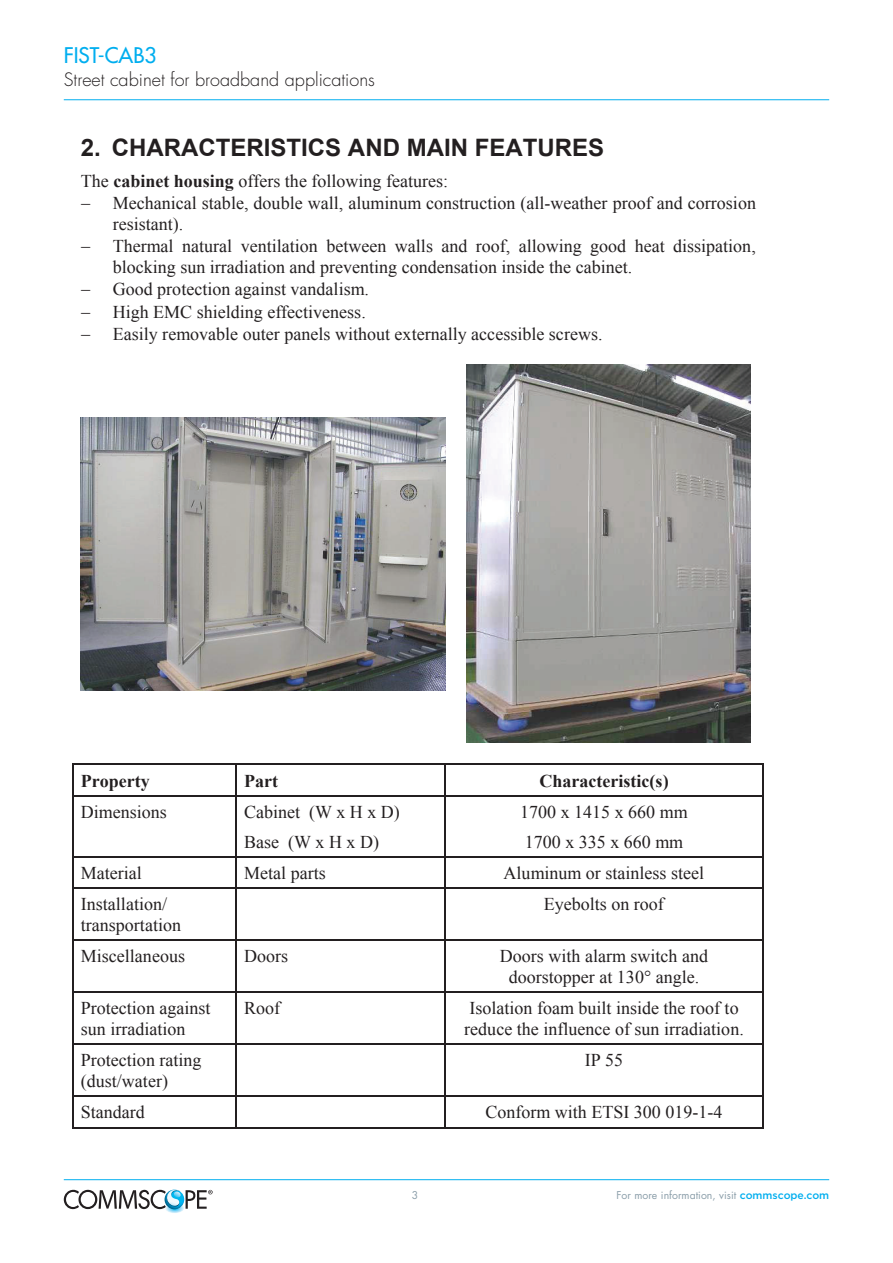
<style>
.page{position:relative;width:893px;height:1263px;background:#fff}
.page>*{position:absolute;margin:0;border:0;box-sizing:border-box;transform-origin:0 0}
.t1{font:700 24px "Arial";color:#231f20}
.t2{font:500 21px "Futura Std";color:#00aeef}
.t3{font:18px/21px "Times New Roman";color:#231f20}
.t4{font:300 18px "Futura Std";color:#231f20}
.t5{font:700 18px "Times New Roman";color:#231f20}
.t6{font:10.5px "Futura Std";color:#8c9faa}
.s1{font-weight:700}
.s2{font-family:"Gotham";font-weight:500;color:#00aeef}
</style>
<div class="page">
<hr style="left:64px;top:1179px;width:765px;height:1px;background:#00aeef">
<hr style="left:64px;top:99px;width:765px;height:1px;background:#00aeef">
<svg style="left:64px;top:1189px;width:149px;height:24px"></svg>
<img style="left:81px;top:417px;width:364px;height:273px">
<img style="left:467px;top:365px;width:283px;height:378px">
<hr style="left:72px;top:764px;width:164px;height:1px;background:#231f20">
<hr style="left:237px;top:764px;width:208px;height:1px;background:#231f20">
<hr style="left:446px;top:764px;width:316px;height:1px;background:#231f20">
<hr style="left:72px;top:765px;width:1px;height:30px;background:#231f20">
<hr style="left:236px;top:765px;width:1px;height:30px;background:#231f20">
<hr style="left:445px;top:765px;width:1px;height:30px;background:#231f20">
<hr style="left:762px;top:765px;width:1px;height:30px;background:#231f20">
<hr style="left:73px;top:795px;width:163px;height:1px;background:#231f20">
<hr style="left:237px;top:795px;width:208px;height:1px;background:#231f20">
<hr style="left:446px;top:795px;width:316px;height:1px;background:#231f20">
<hr style="left:72px;top:796px;width:1px;height:30px;background:#231f20">
<hr style="left:236px;top:796px;width:1px;height:30px;background:#231f20">
<hr style="left:445px;top:796px;width:1px;height:30px;background:#231f20">
<hr style="left:762px;top:796px;width:1px;height:30px;background:#231f20">
<hr style="left:72px;top:826px;width:1px;height:30px;background:#231f20">
<hr style="left:236px;top:826px;width:1px;height:30px;background:#231f20">
<hr style="left:445px;top:826px;width:1px;height:30px;background:#231f20">
<hr style="left:762px;top:826px;width:1px;height:30px;background:#231f20">
<hr style="left:73px;top:856px;width:163px;height:1px;background:#231f20">
<hr style="left:237px;top:856px;width:208px;height:1px;background:#231f20">
<hr style="left:446px;top:856px;width:316px;height:1px;background:#231f20">
<hr style="left:72px;top:857px;width:1px;height:30px;background:#231f20">
<hr style="left:236px;top:857px;width:1px;height:30px;background:#231f20">
<hr style="left:445px;top:857px;width:1px;height:30px;background:#231f20">
<hr style="left:762px;top:857px;width:1px;height:30px;background:#231f20">
<hr style="left:73px;top:887px;width:163px;height:1px;background:#231f20">
<hr style="left:237px;top:887px;width:208px;height:1px;background:#231f20">
<hr style="left:446px;top:887px;width:316px;height:1px;background:#231f20">
<hr style="left:72px;top:888px;width:1px;height:51px;background:#231f20">
<hr style="left:236px;top:888px;width:1px;height:51px;background:#231f20">
<hr style="left:445px;top:888px;width:1px;height:51px;background:#231f20">
<hr style="left:762px;top:888px;width:1px;height:51px;background:#231f20">
<hr style="left:73px;top:939px;width:163px;height:1px;background:#231f20">
<hr style="left:237px;top:939px;width:208px;height:1px;background:#231f20">
<hr style="left:446px;top:939px;width:316px;height:1px;background:#231f20">
<hr style="left:72px;top:941px;width:1px;height:51px;background:#231f20">
<hr style="left:236px;top:941px;width:1px;height:51px;background:#231f20">
<hr style="left:445px;top:941px;width:1px;height:51px;background:#231f20">
<hr style="left:762px;top:941px;width:1px;height:51px;background:#231f20">
<hr style="left:73px;top:992px;width:163px;height:1px;background:#231f20">
<hr style="left:237px;top:992px;width:208px;height:1px;background:#231f20">
<hr style="left:446px;top:992px;width:316px;height:1px;background:#231f20">
<hr style="left:72px;top:993px;width:1px;height:51px;background:#231f20">
<hr style="left:236px;top:993px;width:1px;height:51px;background:#231f20">
<hr style="left:445px;top:993px;width:1px;height:51px;background:#231f20">
<hr style="left:762px;top:993px;width:1px;height:51px;background:#231f20">
<hr style="left:73px;top:1044px;width:163px;height:1px;background:#231f20">
<hr style="left:237px;top:1044px;width:208px;height:1px;background:#231f20">
<hr style="left:446px;top:1044px;width:316px;height:1px;background:#231f20">
<hr style="left:72px;top:1045px;width:1px;height:51px;background:#231f20">
<hr style="left:236px;top:1045px;width:1px;height:51px;background:#231f20">
<hr style="left:445px;top:1045px;width:1px;height:51px;background:#231f20">
<hr style="left:762px;top:1045px;width:1px;height:51px;background:#231f20">
<hr style="left:73px;top:1096px;width:163px;height:1px;background:#231f20">
<hr style="left:237px;top:1096px;width:208px;height:1px;background:#231f20">
<hr style="left:446px;top:1096px;width:316px;height:1px;background:#231f20">
<hr style="left:72px;top:1097px;width:1px;height:31px;background:#231f20">
<hr style="left:72px;top:1127px;width:164px;height:1px;background:#231f20">
<hr style="left:236px;top:1097px;width:1px;height:31px;background:#231f20">
<hr style="left:237px;top:1127px;width:208px;height:1px;background:#231f20">
<hr style="left:445px;top:1097px;width:1px;height:31px;background:#231f20">
<hr style="left:446px;top:1127px;width:316px;height:1px;background:#231f20">
<hr style="left:762px;top:1097px;width:1px;height:31px;background:#231f20">
<p class="t2" style="left:64px;top:42px;width:94px">FIST-CAB3</p>
<p class="t4" style="left:64px;top:68px;width:313px">Street cabinet for broadband applications</p>
<h1 class="t1" style="left:81px;top:131px;width:525px">2. CHARACTERISTICS AND MAIN FEATURES</h1>
<p class="t3" style="left:81px;top:170px;width:369px">The <span class="s1">cabinet housing</span> offers the following features:</p>
<p class="t3" style="left:81px;top:192px;width:677px">− Mechanical stable, double wall, aluminum construction (all-weather proof and corrosion</p>
<p class="t3" style="left:113px;top:213px;width:72px">resistant).</p>
<p class="t3" style="left:81px;top:236px;width:676px">− Thermal natural ventilation between walls and roof, allowing good heat dissipation,</p>
<p class="t3" style="left:113px;top:257px;width:521px">blocking sun irradiation and preventing condensation inside the cabinet.</p>
<p class="t3" style="left:81px;top:279px;width:290px">− Good protection against vandalism.</p>
<p class="t3" style="left:81px;top:301px;width:286px">− High EMC shielding effectiveness.</p>
<p class="t3" style="left:81px;top:323px;width:523px">− Easily removable outer panels without externally accessible screws.</p>
<p class="t5" style="left:81px;top:768px;width:71px">Property</p>
<p class="t5" style="left:244px;top:768px;width:36px">Part</p>
<p class="t5" style="left:539px;top:768px;width:131px">Characteristic(s)</p>
<p class="t3" style="left:81px;top:801px;width:87px">Dimensions</p>
<p class="t3" style="left:244px;top:801px;width:157px">Cabinet (W x H x D)</p>
<p class="t3" style="left:520px;top:801px;width:169px">1700 x 1415 x 660 mm</p>
<p class="t3" style="left:244px;top:831px;width:136px">Base (W x H x D)</p>
<p class="t3" style="left:525px;top:831px;width:160px">1700 x 335 x 660 mm</p>
<p class="t3" style="left:81px;top:862px;width:63px">Material</p>
<p class="t3" style="left:244px;top:862px;width:83px">Metal parts</p>
<p class="t3" style="left:504px;top:862px;width:202px">Aluminum or stainless steel</p>
<p class="t3" style="left:81px;top:893px;width:102px">Installation/ transportation</p>
<p class="t3" style="left:544px;top:893px;width:121px">Eyebolts on roof</p>
<p class="t3" style="left:81px;top:945px;width:106px">Miscellaneous</p>
<p class="t3" style="left:244px;top:945px;width:46px">Doors</p>
<p class="t3" style="left:500px;top:945px;width:210px;text-align:center">Doors with alarm switch and doorstopper at 130° angle.</p>
<p class="t3" style="left:81px;top:997px;width:131px">Protection against sun irradiation</p>
<p class="t3" style="left:244px;top:997px;width:38px">Roof</p>
<p class="t3" style="left:464px;top:997px;width:281px">Isolation foam built inside the roof to reduce the influence of sun irradiation.</p>
<p class="t3" style="left:81px;top:1049px;width:122px">Protection rating (dust/water)</p>
<p class="t3" style="left:585px;top:1049px;width:40px">IP 55</p>
<p class="t3" style="left:81px;top:1102px;width:65px">Standard</p>
<p class="t3" style="left:485px;top:1102px;width:238px">Conform with ETSI 300 019-1-4</p>
<p class="t6" style="left:412px;top:1188px;width:8px">3</p>
<p class="t6" style="left:616px;top:1188px;width:214px">For more information, visit <span class="s2">commscope.com</span></p>
</div>
